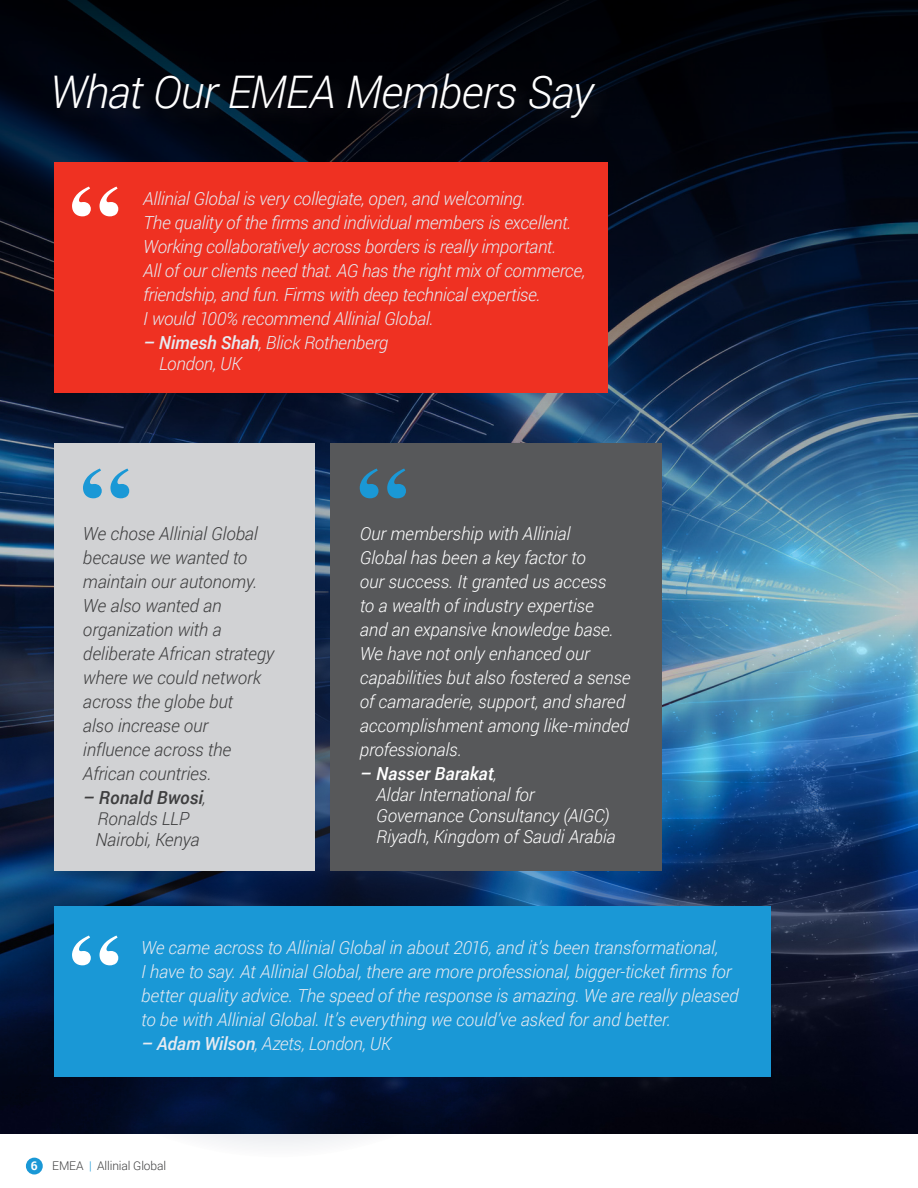
<style>
.page{position:relative;width:918px;height:1188px;background:#fff}
.page>*{position:absolute;margin:0;border:0;box-sizing:border-box;transform-origin:0 0}
.t1{font:italic 300 45px "Roboto";letter-spacing:-.02em;color:#fff}
.t2{font:italic 300 18px/24px "Roboto";letter-spacing:-.015em;color:#e6eaf1}
.t3{font:italic 300 18px/24px "Roboto";letter-spacing:-.005em;color:#fff}
.t4{font:italic 300 18px/24px "Roboto";letter-spacing:-.005em;color:#3e3e3f}
.t5{font:300 12px "Roboto";letter-spacing:-.01em;color:#3e3e3f}
.s1{font-weight:500}
.s2{font-weight:700;color:#fff}
.s3{color:#1a98d6}
</style>
<div class="page">
<div style="left:26px;top:1158px;width:17px;height:16px;background:#1a98d6;border-radius:50%"></div>
<div style="left:0;top:0;width:918px;height:565px;background:#000005"></div>
<img style="left:0;top:49px;width:918px;height:1085px">
<div style="left:51px;top:70px;width:564px;height:68px;background:#58585b;opacity:.25"></div>
<div style="left:54px;top:443px;width:261px;height:428px;background:#d1d2d4"></div>
<svg style="left:83px;top:469px;width:46px;height:29px"></svg>
<div style="left:54px;top:163px;width:554px;height:230px;background:#ef3122"></div>
<div style="left:54px;top:906px;width:716px;height:171px;background:#1a98d6"></div>
<svg style="left:72px;top:936px;width:46px;height:29px"></svg>
<div style="left:331px;top:443px;width:331px;height:428px;background:#57585a"></div>
<svg style="left:360px;top:469px;width:46px;height:29px"></svg>
<svg style="left:72px;top:187px;width:46px;height:29px"></svg>
<p class="t1" style="left:50px;top:60px;width:545px">What Our EMEA Members Say</p>
<p class="t2" style="left:143px;top:186px;width:443px">Allinial Global is very collegiate, open, and welcoming.<br>The quality of the firms and individual members is excellent.<br>Working collaboratively across borders is really important.<br>All of our clients need that. AG has the right mix of commerce, friendship, and fun. Firms with deep technical expertise.<br>I would 100% recommend Allinial Global.</p>
<p class="t2" style="left:159px;top:332px;width:231px;line-height:21px;text-indent:-16px"><span class="s1">– Nimesh Shah</span>, Blick Rothenberg<br>London, UK</p>
<p class="t4" style="left:83px;top:521px;width:193px">We chose Allinial Global because we wanted to maintain our autonomy.<br>We also wanted an organization with a deliberate African strategy where we could network across the globe but<br>also increase our influence across the<br>African countries.</p>
<p class="t4" style="left:83px;top:787px;width:124px;line-height:21px;text-align:center"><span class="s1">– Ronald Bwosi</span>,<br>Ronalds LLP<br>Nairobi, Kenya</p>
<p class="t3" style="left:360px;top:521px;width:272px">Our membership with Allinial<br>Global has been a key factor to<br>our success. It granted us access<br>to a wealth of industry expertise<br>and an expansive knowledge base.<br>We have not only enhanced our capabilities but also fostered a sense of camaraderie, support, and shared accomplishment among like-minded professionals.</p>
<p class="t3" style="left:376px;top:763px;width:241px;line-height:21px;text-indent:-17px"><span class="s1">– Nasser Barakat</span>,<br>Aldar International for<br>Governance Consultancy (AIGC)<br>Riyadh, Kingdom of Saudi Arabia</p>
<p class="t2" style="left:141px;top:935px;width:599px">We came across to Allinial Global in about 2016, and it’s been transformational,<br>I have to say. At Allinial Global, there are more professional, bigger-ticket firms for better quality advice. The speed of the response is amazing. We are really pleased to be with Allinial Global. It’s everything we could’ve asked for and better.</p>
<p class="t2" style="left:141px;top:1031px;width:251px"><span class="s1">– Adam Wilson</span>, Azets, London, UK</p>
<p class="t5" style="left:31px;top:1158px;width:137px"><span class="s2">6</span> EMEA <span class="s3">|</span> Allinial Global</p>
</div>
